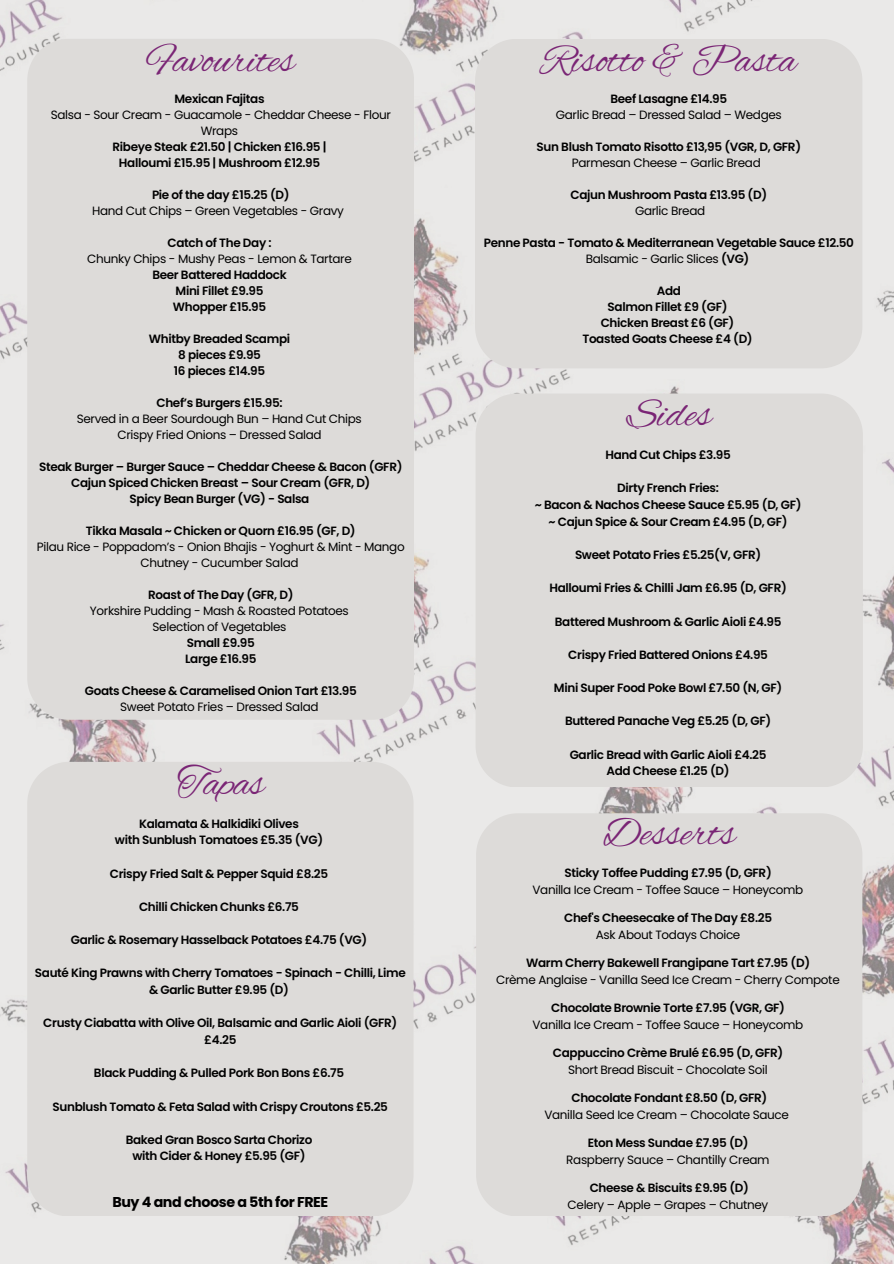
<style>
.page{position:relative;width:894px;height:1264px;background:#fff}
.page>*{position:absolute;margin:0;border:0;box-sizing:border-box;transform-origin:0 0}
.t1{font:41.25px "Alex Brush";color:#7a2575}
.t2{font:700 14.25px "Poppins";letter-spacing:-.03em;color:#000}
.t3{font:600 12px/16.6px "Poppins";letter-spacing:-.03em;color:#000;text-align:center}
.t4{font:12px/16px "Poppins";letter-spacing:-.03em;color:#000;text-align:center}
.s1{font-weight:600}
</style>
<div class="page">
<img style="left:0;top:0;width:893px;height:1263px">
<div style="left:475px;top:393px;width:387px;height:393px;background:#dddbd9"></div>
<div style="left:476px;top:813px;width:386px;height:402px;background:#dddbd9"></div>
<div style="left:27px;top:761px;width:386px;height:454px;background:#dddbd9"></div>
<div style="left:27px;top:39px;width:387px;height:680px;background:#dddbd9"></div>
<div style="left:475px;top:39px;width:387px;height:329px;background:#dddbd9"></div>
<h2 class="t1" style="left:147px;top:37px;width:149px">Favourites</h2>
<h1 class="t3" style="left:174px;top:90px;width:91px">Mexican Fajitas</h1>
<p class="t4" style="left:51px;top:106px;width:341px">Salsa - Sour Cream - Guacamole - Cheddar Cheese - Flour<br>Wraps</p>
<p class="t3" style="left:112px;top:138px;width:215px">Ribeye Steak £21.50 | Chicken £16.95 |</p>
<p class="t3" style="left:119px;top:154px;width:202px">Halloumi £15.95 | Mushroom £12.95</p>
<p class="t3" style="left:152px;top:186px;width:139px">Pie of the day £15.25 (D)</p>
<p class="t4" style="left:92px;top:202px;width:253px">Hand Cut Chips – Green Vegetables - Gravy</p>
<p class="t3" style="left:167px;top:234px;width:106px">Catch of The Day :</p>
<p class="t4" style="left:87px;top:250px;width:266px">Chunky Chips - Mushy Peas - Lemon &amp; Tartare</p>
<p class="t3" style="left:152px;top:266px;width:136px">Beer Battered Haddock</p>
<p class="t3" style="left:175px;top:282px;width:89px">Mini Fillet £9.95</p>
<h2 class="t3" style="left:173px;top:298px;width:95px">Whopper £15.95</h2>
<p class="t3" style="left:149px;top:330px;width:143px;line-height:16px">Whitby Breaded Scampi<br>8 pieces £9.95<br>16 pieces £14.95</p>
<p class="t4" style="left:77px;top:394px;width:286px"><span class="s1">Chef’s Burgers £15.95:<br></span>Served in a Beer Sourdough Bun – Hand Cut Chips</p>
<h2 class="t4" style="left:117px;top:426px;width:206px">Crispy Fried Onions – Dressed Salad</h2>
<h2 class="t3" style="left:39px;top:458px;width:365px;line-height:16px">Steak Burger – Burger Sauce – Cheddar Cheese &amp; Bacon (GFR)<br>Cajun Spiced Chicken Breast – Sour Cream (GFR, D)<br>Spicy Bean Burger (VG) - Salsa</h2>
<h2 class="t3" style="left:86px;top:522px;width:271px">Tikka Masala ~ Chicken or Quorn £16.95 (GF, D)</h2>
<h2 class="t4" style="left:37px;top:538px;width:369px">Pilau Rice - Poppadom’s - Onion Bhajis - Yoghurt &amp; Mint - Mango<br>Chutney - Cucumber Salad</h2>
<h2 class="t3" style="left:148px;top:586px;width:147px">Roast of The Day (GFR, D)</h2>
<h2 class="t4" style="left:90px;top:602px;width:260px">Yorkshire Pudding - Mash &amp; Roasted Potatoes</h2>
<h2 class="t4" style="left:152px;top:618px;width:135px">Selection of Vegetables</h2>
<p class="t3" style="left:187px;top:634px;width:69px">Small £9.95</p>
<p class="t3" style="left:185px;top:650px;width:73px">Large £16.95</p>
<p class="t3" style="left:85px;top:682px;width:273px">Goats Cheese &amp; Caramelised Onion Tart £13.95</p>
<p class="t4" style="left:120px;top:698px;width:200px">Sweet Potato Fries – Dressed Salad</p>
<p class="t1" style="left:177px;top:759px;width:88px">Tapas</p>
<p class="t3" style="left:139px;top:815px;width:161px">Kalamata &amp; Halkidiki Olives</p>
<p class="t3" style="left:115px;top:831px;width:210px">with Sunblush Tomatoes £5.35 (VG)</p>
<p class="t3" style="left:110px;top:865px;width:220px">Crispy Fried Salt &amp; Pepper Squid £8.25</p>
<p class="t3" style="left:139px;top:898px;width:161px">Chilli Chicken Chunks £6.75</p>
<h2 class="t3" style="left:71px;top:931px;width:298px">Garlic &amp; Rosemary Hasselback Potatoes £4.75 (VG)</h2>
<h2 class="t3" style="left:35px;top:964px;width:372px">Sauté King Prawns with Cherry Tomatoes - Spinach - Chilli, Lime &amp; Garlic Butter £9.95 (D)</h2>
<h2 class="t3" style="left:43px;top:1014px;width:355px">Crusty Ciabatta with Olive Oil, Balsamic and Garlic Aioli (GFR) £4.25</h2>
<h2 class="t3" style="left:94px;top:1064px;width:252px">Black Pudding &amp; Pulled Pork Bon Bons £6.75</h2>
<h2 class="t3" style="left:53px;top:1097px;width:337px">Sunblush Tomato &amp; Feta Salad with Crispy Croutons £5.25</h2>
<h2 class="t3" style="left:126px;top:1131px;width:188px">Baked Gran Bosco Sarta Chorizo with Cider &amp; Honey £5.95 (GF)</h2>
<h2 class="t2" style="left:112px;top:1191px;width:217px">Buy 4 and choose a 5th for FREE</h2>
<p class="t1" style="left:541px;top:37px;width:256px">Risotto &amp; Pasta</p>
<p class="t3" style="left:610px;top:90px;width:118px">Beef Lasagne £14.95</p>
<p class="t4" style="left:555px;top:106px;width:227px">Garlic Bread – Dressed Salad – Wedges</p>
<p class="t3" style="left:536px;top:138px;width:266px">Sun Blush Tomato Risotto £13,95 (VGR, D, GFR)</p>
<p class="t4" style="left:571px;top:154px;width:190px">Parmesan Cheese – Garlic Bread</p>
<p class="t3" style="left:570px;top:186px;width:198px">Cajun Mushroom Pasta £13.95 (D)</p>
<p class="t4" style="left:635px;top:202px;width:72px">Garlic Bread</p>
<p class="t3" style="left:483px;top:234px;width:371px">Penne Pasta - Tomato &amp; Mediterranean Vegetable Sauce £12.50</p>
<p class="t4" style="left:585px;top:250px;width:165px">Balsamic - Garlic Slices <span class="s1">(VG)</span></p>
<p class="t3" style="left:600px;top:282px;width:135px;line-height:16px">Add<br>Salmon Fillet £9 (GF)<br>Chicken Breast £6 (GF)</p>
<p class="t3" style="left:582px;top:330px;width:172px">Toasted Goats Cheese £4 (D)</p>
<p class="t1" style="left:626px;top:391px;width:86px">Sides</p>
<p class="t3" style="left:605px;top:446px;width:127px">Hand Cut Chips £3.95</p>
<p class="t3" style="left:534px;top:480px;width:268px">Dirty French Fries:<br>~ Bacon &amp; Nachos Cheese Sauce £5.95 (D, GF) ~ Cajun Spice &amp; Sour Cream £4.95 (D, GF)</p>
<p class="t3" style="left:575px;top:546px;width:188px">Sweet Potato Fries £5.25(V, GFR)</p>
<p class="t3" style="left:549px;top:579px;width:239px">Halloumi Fries &amp; Chilli Jam £6.95 (D, GFR)</p>
<p class="t3" style="left:554px;top:613px;width:228px">Battered Mushroom &amp; Garlic Aioli £4.95</p>
<p class="t3" style="left:568px;top:646px;width:201px">Crispy Fried Battered Onions £4.95</p>
<p class="t3" style="left:554px;top:679px;width:230px">Mini Super Food Poke Bowl £7.50 (N, GF)</p>
<p class="t3" style="left:565px;top:712px;width:208px">Buttered Panache Veg £5.25 (D, GF)</p>
<p class="t3" style="left:569px;top:746px;width:198px">Garlic Bread with Garlic Aioli £4.25<br>Add Cheese £1.25 (D)</p>
<p class="t1" style="left:603px;top:810px;width:134px">Desserts</p>
<p class="t3" style="left:564px;top:864px;width:209px">Sticky Toffee Pudding £7.95 (D, GFR)</p>
<p class="t4" style="left:532px;top:881px;width:272px">Vanilla Ice Cream - Toffee Sauce – Honeycomb</p>
<h2 class="t3" style="left:564px;top:909px;width:209px">Chef's Cheesecake of The Day £8.25</h2>
<p class="t4" style="left:595px;top:926px;width:146px">Ask About Todays Choice</p>
<p class="t3" style="left:526px;top:954px;width:285px">Warm Cherry Bakewell Frangipane Tart £7.95 (D)</p>
<p class="t4" style="left:496px;top:971px;width:345px">Crème Anglaise - Vanilla Seed Ice Cream - Cherry Compote</p>
<h2 class="t3" style="left:551px;top:999px;width:235px">Chocolate Brownie Torte £7.95 (VGR, GF)</h2>
<p class="t4" style="left:532px;top:1016px;width:272px">Vanilla Ice Cream - Toffee Sauce – Honeycomb</p>
<p class="t3" style="left:552px;top:1044px;width:232px">Cappuccino Crème Brulé £6.95 (D, GFR)</p>
<p class="t4" style="left:568px;top:1061px;width:201px">Short Bread Biscuit - Chocolate Soil</p>
<p class="t3" style="left:571px;top:1089px;width:197px">Chocolate Fondant £8.50 (D, GFR)</p>
<p class="t4" style="left:544px;top:1106px;width:246px">Vanilla Seed Ice Cream – Chocolate Sauce</p>
<p class="t3" style="left:587px;top:1134px;width:162px">Eton Mess Sundae £7.95 (D)</p>
<p class="t4" style="left:566px;top:1151px;width:205px">Raspberry Sauce – Chantilly Cream</p>
<p class="t3" style="left:589px;top:1179px;width:161px">Cheese &amp; Biscuits £9.95 (D)</p>
<p class="t4" style="left:567px;top:1196px;width:202px">Celery – Apple – Grapes – Chutney</p>
</div>
